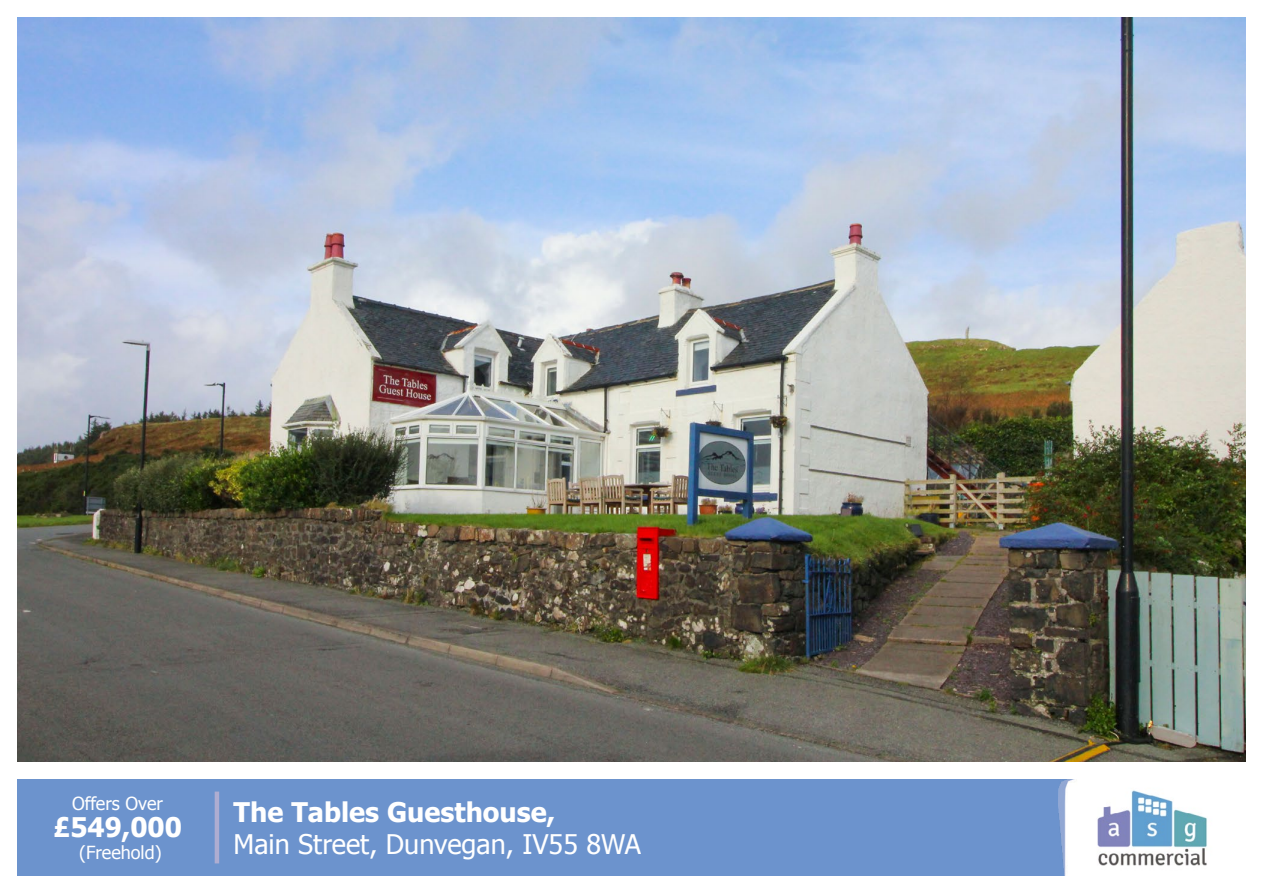
<style>
.page{position:relative;width:1263px;height:893px;background:#fff}
.page>*{position:absolute;margin:0;border:0;box-sizing:border-box;transform-origin:0 0}
.t1{font:700 27px "Tahoma";color:#fff}
.t2{font:27px "Tahoma";color:#fff}
.t3{font:18px "Tahoma";color:#fff}
</style>
<div class="page">
<div style="left:17px;top:779px;width:1057px;height:97px;background:#6c93cd"></div>
<img style="left:1058px;top:779px;width:150px;height:97px">
<hr style="left:215px;top:792px;width:4px;height:71px;background:#aeadd1">
<img style="left:17px;top:17px;width:1229px;height:744px">
<p class="t3" style="left:72px;top:791px;width:93px">Offers Over</p>
<p class="t1" style="left:53px;top:808px;width:130px">£549,000</p>
<p class="t3" style="left:79px;top:840px;width:84px">(Freehold)</p>
<p class="t1" style="left:234px;top:793px;width:323px">The Tables Guesthouse,</p>
<p class="t2" style="left:234px;top:826px;width:409px">Main Street, Dunvegan, IV55 8WA</p>
</div>
